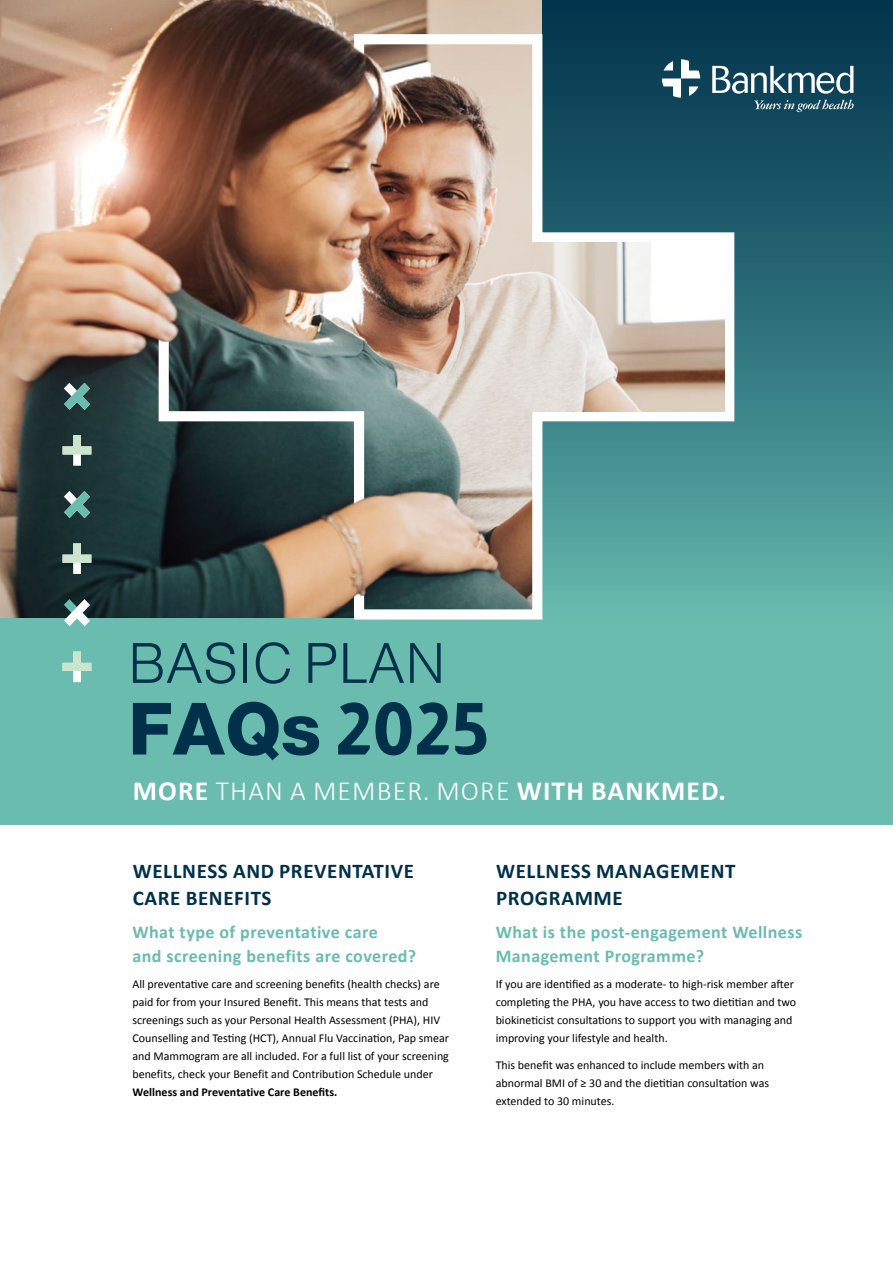
<style>
.page{position:relative;width:893px;height:1263px;background:#fff}
.page>*{position:absolute;margin:0;border:0;box-sizing:border-box;transform-origin:0 0}
.t1{font:800 72px "Almarai";letter-spacing:.01em;color:#01314a}
.t2{font:300 55.5px "Almarai";letter-spacing:.01em;color:#01314a}
.t3{font:700 27.75px "Calibri";letter-spacing:.04em;color:#fff}
.t4{font:700 21px/27px "Calibri";letter-spacing:.03em;color:#01314a}
.t5{font:700 18px/24px "Calibri";letter-spacing:.025em;color:#69bcae}
.t6{font:12px/18px "Calibri";color:#000}
.t7{font:700 12px "Calibri";color:#000}
.s1{font-weight:300}
</style>
<div class="page">
<img style="left:0;top:0;width:543px;height:618px">
<div style="left:0;top:618px;width:893px;height:207px;background:#69bcae"></div>
<div style="left:543px;top:0;width:350px;height:618px;background:linear-gradient(to bottom,#002e4a,#61b4ac)"></div>
<svg style="left:154px;top:29px;width:585px;height:591px;background:#698281"></svg>
<img style="left:60px;top:12px;width:340px;height:337px">
<svg style="left:662px;top:59px;width:38px;height:39px"></svg>
<svg style="left:712px;top:66px;width:141px;height:28px"></svg>
<svg style="left:754px;top:100px;width:100px;height:12px"></svg>
<svg style="left:64px;top:383px;width:26px;height:27px"></svg>
<svg style="left:63px;top:435px;width:28px;height:31px"></svg>
<svg style="left:64px;top:491px;width:26px;height:27px"></svg>
<svg style="left:63px;top:543px;width:28px;height:31px"></svg>
<svg style="left:64px;top:599px;width:26px;height:27px"></svg>
<svg style="left:63px;top:652px;width:28px;height:30px"></svg>
<img style="left:303px;top:487px;width:97px;height:118px">
<img style="left:432px;top:242px;width:292px;height:169px">
<h2 class="t2" style="left:128px;top:623px;width:319px">BASIC PLAN</h2>
<h1 class="t1" style="left:128px;top:675px;width:362px">FAQs 2025</h1>
<h3 class="t3" style="left:133px;top:771px;width:594px">MORE <span class="s1">THAN A MEMBER. MORE</span> WITH BANKMED.</h3>
<h3 class="t4" style="left:133px;top:857px;width:283px">WELLNESS AND PREVENTATIVE<br>CARE BENEFITS</h3>
<h3 class="t5" style="left:132px;top:919px;width:285px">What type of preventative care<br>and screening benefits are covered?</h3>
<p class="t6" style="left:132px;top:975px;width:318px">All preventative care and screening benefits (health checks) are paid for from your Insured Benefit. This means that tests and screenings such as your Personal Health Assessment (PHA), HIV Counselling and Testing (HCT), Annual Flu Vaccination, Pap smear and Mammogram are all included. For a full list of your screening benefits, check your Benefit and Contribution Schedule under</p>
<p class="t7" style="left:132px;top:1083px;width:206px">Wellness and Preventative Care Benefits.</p>
<h3 class="t4" style="left:496px;top:857px;width:241px">WELLNESS MANAGEMENT<br>PROGRAMME</h3>
<h3 class="t5" style="left:496px;top:919px;width:308px">What is the post-engagement Wellness<br>Management Programme?</h3>
<p class="t6" style="left:496px;top:975px;width:302px">If you are identified as a moderate- to high-risk member after completing the PHA, you have access to two dietitian and two biokineticist consultations to support you with managing and improving your lifestyle and health.</p>
<p class="t6" style="left:496px;top:1055px;width:275px">This benefit was enhanced to include members with an abnormal BMI of ≥ 30 and the dietitian consultation was extended to 30 minutes.</p>
</div>
